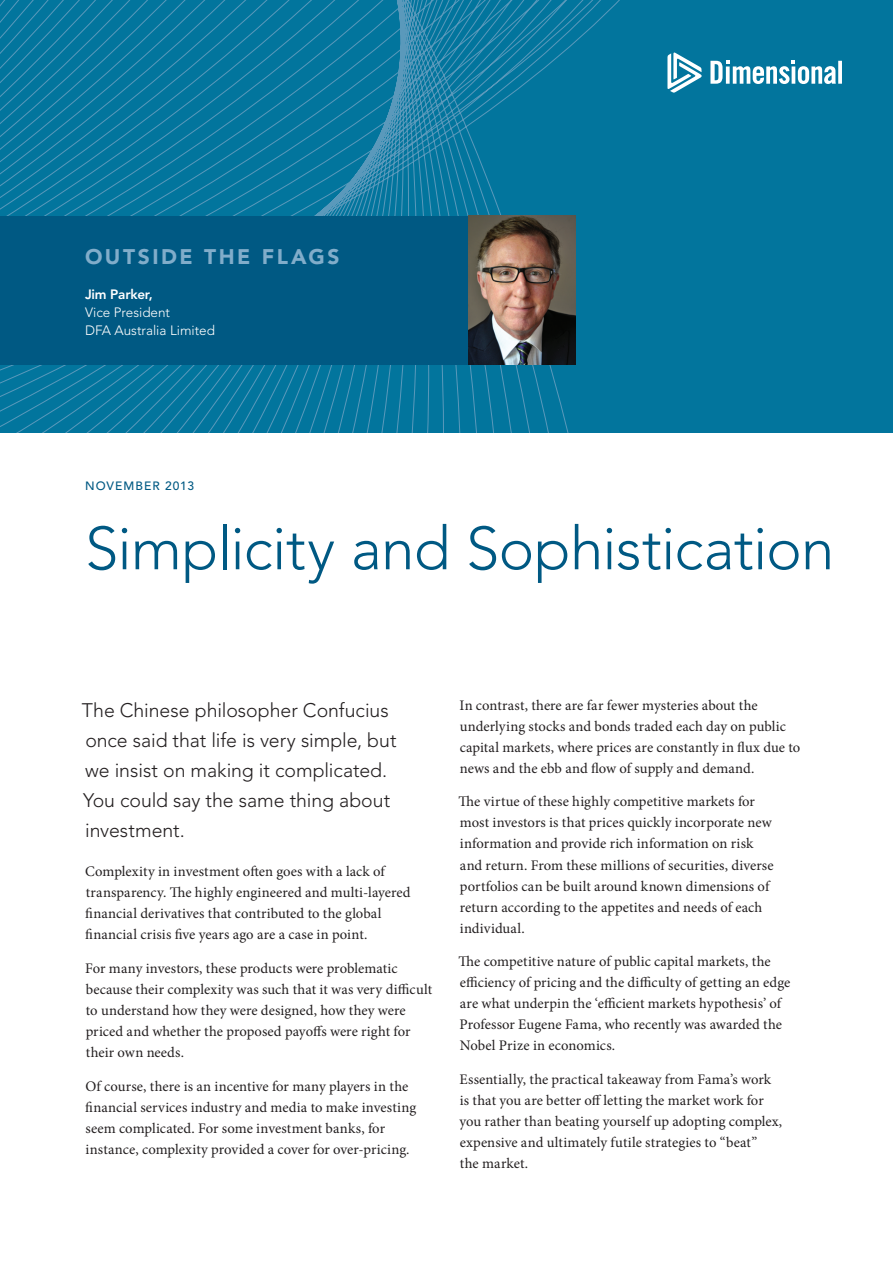
<style>
.page{position:relative;width:893px;height:1263px;background:#fff}
.page>*{position:absolute;margin:0;border:0;box-sizing:border-box;transform-origin:0 0}
.Headline{font:300 60px "Avenir LT Std";letter-spacing:-.015em;color:#005983}
.t1{font:900 21px "Avenir LT Std";letter-spacing:.12em;color:#81adca}
.Intro_Paragraph{font:300 19.5px/30px "Avenir LT Std";letter-spacing:-.005em;color:#231f20}
.Body_Copy{font:14.7px/21px "Minion Pro";letter-spacing:.005em;color:#231f20}
.t2{font:300 13.5px/18px "Avenir LT Std";color:#fff}
.t3{font:800 13.5px "Avenir LT Std";letter-spacing:-.015em;color:#fff}
.Date{font:500 12px "Avenir LT Std";letter-spacing:.09em;color:#005983}
</style>
<div class="page">
<div style="left:0;top:0;width:893px;height:433px;background:#02759d"></div>
<svg style="left:0;top:0;width:795px;height:433px"></svg>
<svg style="left:667px;top:53px;width:35px;height:40px"></svg>
<svg style="left:710px;top:61px;width:132px;height:23px"></svg>
<div style="left:0;top:216px;width:575px;height:149px;background:#005983"></div>
<img style="left:469px;top:216px;width:106px;height:149px">
<p class="t1" style="left:85px;top:244px;width:256px">OUTSIDE THE FLAGS</p>
<p class="t3" style="left:85px;top:286px;width:69px">Jim Parker,</p>
<p class="t2" style="left:85px;top:303px;width:132px">Vice President<br>DFA Australia Limited</p>
<p class="Date" style="left:85px;top:479px;width:110px">NOVEMBER 2013</p>
<p class="Headline" style="left:85px;top:513px;width:751px">Simplicity and Sophistication</p>
<p class="Intro_Paragraph" style="left:82px;top:695px;width:316px">The Chinese philosopher Confucius once said that life is very simple, but we insist on making it complicated.<br>You could say the same thing about investment.</p>
<p class="Body_Copy" style="left:85px;top:861px;width:327px">Complexity in investment often goes with a lack of transparency. The highly engineered and multi-layered financial derivatives that contributed to the global financial crisis five years ago are a case in point.</p>
<p class="Body_Copy" style="left:85px;top:958px;width:349px">For many investors, these products were problematic because their complexity was such that it was very difficult to understand how they were designed, how they were priced and whether the proposed payoffs were right for their own needs.</p>
<p class="Body_Copy" style="left:85px;top:1075px;width:333px">Of course, there is an incentive for many players in the financial services industry and media to make investing seem complicated. For some investment banks, for instance, complexity provided a cover for over-pricing.</p>
<p class="Body_Copy" style="left:459px;top:695px;width:342px">In contrast, there are far fewer mysteries about the underlying stocks and bonds traded each day on public capital markets, where prices are constantly in flux due to news and the ebb and flow of supply and demand.</p>
<p class="Body_Copy" style="left:458px;top:791px;width:317px">The virtue of these highly competitive markets for most investors is that prices quickly incorporate new information and provide rich information on risk and return. From these millions of securities, diverse portfolios can be built around known dimensions of return according to the appetites and needs of each individual.</p>
<p class="Body_Copy" style="left:458px;top:951px;width:333px">The competitive nature of public capital markets, the efficiency of pricing and the difficulty of getting an edge are what underpin the ‘efficient markets hypothesis’ of Professor Eugene Fama, who recently was awarded the Nobel Prize in economics.</p>
<p class="Body_Copy" style="left:460px;top:1069px;width:324px">Essentially, the practical takeaway from Fama’s work is that you are better off letting the market work for you rather than beating yourself up adopting complex, expensive and ultimately futile strategies to “beat”<br>the market.</p>
</div>
